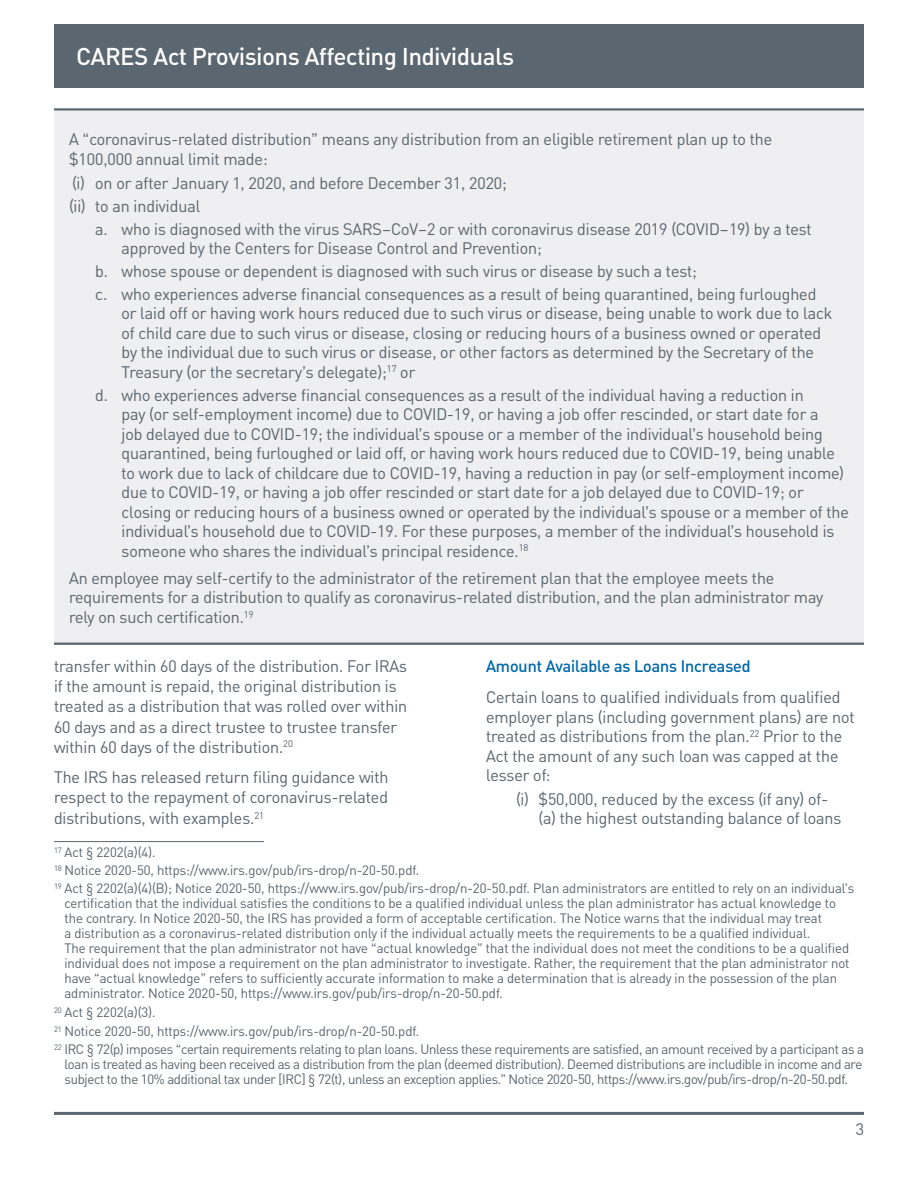
<style>
.page{position:relative;width:918px;height:1188px;background:#fff}
.page>*{position:absolute;margin:0;border:0;box-sizing:border-box;transform-origin:0 0}
.t1{font:500 24px "PNC Brand";color:#fff}
.Body_copy{font:16.5px/19.5px "PNC Brand";color:#5a6670}
.Key_Box_Text_after_l{font:16.5px/19.6px "PNC Brand";color:#5a6670}
.Body_Copy_first_para{font:16.5px/19.4px "PNC Brand";color:#5a6670}
.Key_Box_Text{font:16.5px/19.5px "PNC Brand";color:#5a6670}
.Heading_2{font:500 16.5px "PNC Brand";color:#0068a9}
.t2{font:13.5px/15px "PNC Brand";color:#5a6670}
.t3{font:13.5px/15px "PNC Brand";letter-spacing:-.02em;color:#5a6670}
.s1{font-style:italic}
</style>
<div class="page">
<div style="left:54px;top:24px;width:810px;height:63px;background:#5a6670"></div>
<div style="left:54px;top:111px;width:810px;height:534px;background:#efeef0"></div>
<hr style="left:54px;top:108px;width:810px;height:3px;background:#5a6670">
<hr style="left:54px;top:643px;width:810px;height:2px;background:#5a6670">
<hr style="left:54px;top:841px;width:210px;height:1px;background:#5a6670">
<hr style="left:54px;top:1112px;width:810px;height:3px;background:#5a6670">
<h1 class="t1" style="left:76px;top:41px;width:439px">CARES Act Provisions Affecting Individuals</h1>
<p class="Key_Box_Text" style="left:69px;top:129px;width:705px">A “coronavirus-related distribution” means any distribution from an eligible retirement plan up to the $100,000 annual limit made:</p>
<p class="Body_copy" style="left:72px;top:173px;width:436px">(i) on or after January 1, 2020, and before December 31, 2020;</p>
<p class="Body_copy" style="left:69px;top:196px;width:133px">(ii) to an individual</p>
<p class="Body_copy" style="left:122px;top:219px;width:692px;text-indent:-26px">a. who is diagnosed with the virus SARS–CoV–2 or with coronavirus disease 2019 (COVID–19) by a test approved by the Centers for Disease Control and Prevention;</p>
<p class="Body_copy" style="left:95px;top:261px;width:603px">b. whose spouse or dependent is diagnosed with such virus or disease by such a test;</p>
<p class="Body_copy" style="left:122px;top:284px;width:712px;text-indent:-26px">c. who experiences adverse financial consequences as a result of being quarantined, being furloughed or laid off or having work hours reduced due to such virus or disease, being unable to work due to lack of child care due to such virus or disease, closing or reducing hours of a business owned or operated by the individual due to such virus or disease, or other factors as determined by the Secretary of the Treasury (or the secretary’s delegate);<sup>17</sup> or</p>
<p class="Body_copy" style="left:122px;top:385px;width:729px;text-indent:-26px">d. who experiences adverse financial consequences as a result of the individual having a reduction in<br>pay (or self-employment income) due to COVID-19, or having a job offer rescinded, or start date for a<br>job delayed due to COVID-19; the individual’s spouse or a member of the individual’s household being quarantined, being furloughed or laid off, or having work hours reduced due to COVID-19, being unable to work due to lack of childcare due to COVID-19, having a reduction in pay (or self-employment income) due to COVID-19, or having a job offer rescinded or start date for a job delayed due to COVID-19; or closing or reducing hours of a business owned or operated by the individual’s spouse or a member of the individual’s household due to COVID-19. For these purposes, a member of the individual’s household is someone who shares the individual’s principal residence.<sup>18</sup></p>
<p class="Key_Box_Text_after_l" style="left:69px;top:568px;width:756px">An employee may self-certify to the administrator of the retirement plan that the employee meets the requirements for a distribution to qualify as coronavirus-related distribution, and the plan administrator may rely on such certification.<sup>19</sup></p>
<p class="Body_copy" style="left:54px;top:655px;width:355px;line-height:20.2px">transfer within 60 days of the distribution. For IRAs if the amount is repaid, the original distribution is treated as a distribution that was rolled over within 60 days and as a direct trustee to trustee transfer within 60 days of the distribution.<sup>20</sup></p>
<p class="Body_copy" style="left:54px;top:766px;width:336px;line-height:20.7px;text-align:justify">The IRS has released return filing guidance with respect to the repayment of coronavirus-related distributions, with examples.<sup>21</sup></p>
<p class="Heading_2" style="left:486px;top:656px;width:266px">Amount Available as Loans Increased</p>
<p class="Body_Copy_first_para" style="left:486px;top:688px;width:370px">Certain loans to qualified individuals from qualified employer plans (including government plans) are not treated as distributions from the plan.<sup>22</sup> Prior to the Act the amount of any such loan was capped at the lesser of:</p>
<p class="Body_copy" style="left:538px;top:789px;width:304px;text-indent:-22px">(i) $50,000, reduced by the excess (if any) of-(a) the highest outstanding balance of loans</p>
<p class="t2" style="left:54px;top:844px;width:103px"><sup>17</sup> Act § 2202(a)(4).</p>
<p class="t2" style="left:54px;top:863px;width:367px"><sup>18</sup> Notice 2020-50, https://www.irs.gov/pub/irs-drop/n-20-50.pdf.</p>
<p class="t2" style="left:64px;top:881px;width:791px;text-indent:-10px"><sup>19</sup> Act § 2202(a)(4)(B); Notice 2020-50, https://www.irs.gov/pub/irs-drop/n-20-50.pdf<span class="s1">.</span> Plan administrators are entitled to rely on an individual’s certification that the individual satisfies the conditions to be a qualified individual unless the plan administrator has actual knowledge to the contrary. In Notice 2020-50, the IRS has provided a form of acceptable certification. The Notice warns that the individual may treat<br>a distribution as a coronavirus-related distribution only if the individual actually meets the requirements to be a qualified individual.<br>The requirement that the plan administrator not have “actual knowledge” that the individual does not meet the conditions to be a qualified individual does not impose a requirement on the plan administrator to investigate. Rather, the requirement that the plan administrator not have “actual knowledge” refers to sufficiently accurate information to make a determination that is already in the possession of the plan administrator. Notice 2020-50, https://www.irs.gov/pub/irs-drop/n-20-50.pdf.</p>
<p class="t2" style="left:54px;top:1005px;width:103px"><sup>20</sup> Act § 2202(a)(3).</p>
<p class="t2" style="left:54px;top:1023px;width:367px"><sup>21</sup> Notice 2020-50, https://www.irs.gov/pub/irs-drop/n-20-50.pdf.</p>
<p class="t3" style="left:64px;top:1041px;width:801px;text-indent:-10px"><sup>22</sup> IRC § 72(p) imposes “certain requirements relating to plan loans. Unless these requirements are satisfied, an amount received by a participant as a loan is treated as having been received as a distribution from the plan (deemed distribution). Deemed distributions are includible in income and are subject to the 10% additional tax under [IRC] § 72(t), unless an exception applies.” Notice 2020-50, https://www.irs.gov/pub/irs-drop/n-20-50.pdf.</p>
<p class="Body_copy" style="left:856px;top:1119px;width:10px">3</p>
</div>
